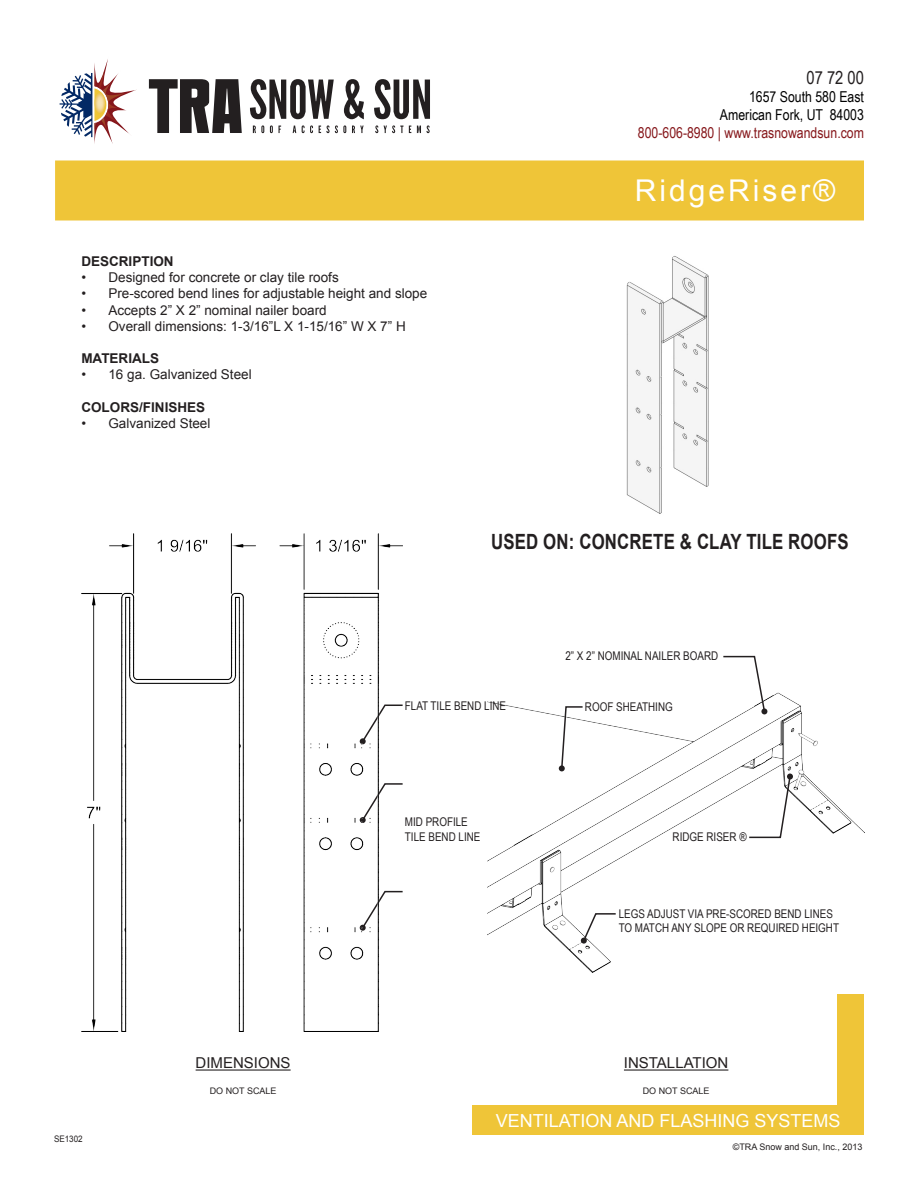
<style>
.page{position:relative;width:918px;height:1188px;background:#fff}
.page>*{position:absolute;margin:0;border:0;box-sizing:border-box;transform-origin:0 0}
.t1{font:30px "Arial";letter-spacing:.1em;color:#fff}
.t2{font:700 21px "Arial";letter-spacing:.01em;color:#231f20;scale:.8 1}
.t3{font:18px "Arial";color:#fff}
.t4{font:18px "Arial Narrow";color:#231f20}
.t5{font:15px "Arial Narrow";color:#000}
.t6{font:15px "Arial Narrow";color:#86171b}
.t7{font:15px "Arial";color:#231f20}
.t8{font:13.5px "Arial";color:#231f20}
.t9{font:700 13.5px "Arial";color:#231f20}
.t10{font:12px/14.4px "Arial Narrow";color:#231f20}
.t11{font:9px "Arial";color:#231f20}
.t12{font:9px "Arial";color:#231f20;scale:.9 1}
</style>
<div class="page">
<div style="left:55px;top:160px;width:809px;height:60px;background:#efc538"></div>
<div style="left:472px;top:1105px;width:392px;height:30px;background:#efc538"></div>
<div style="left:837px;top:994px;width:27px;height:111px;background:#efc538"></div>
<svg style="left:149px;top:79px;width:93px;height:54px"></svg>
<svg style="left:250px;top:79px;width:84px;height:40px"></svg>
<svg style="left:344px;top:79px;width:20px;height:40px"></svg>
<svg style="left:374px;top:79px;width:56px;height:40px"></svg>
<svg style="left:253px;top:125px;width:11px;height:8px"></svg>
<svg style="left:270px;top:125px;width:3px;height:8px"></svg>
<svg style="left:293px;top:126px;width:3px;height:7px"></svg>
<svg style="left:302px;top:125px;width:11px;height:8px"></svg>
<svg style="left:319px;top:125px;width:27px;height:8px"></svg>
<svg style="left:352px;top:126px;width:12px;height:7px"></svg>
<svg style="left:375px;top:125px;width:3px;height:8px"></svg>
<svg style="left:384px;top:125px;width:27px;height:8px"></svg>
<svg style="left:417px;top:126px;width:4px;height:7px"></svg>
<svg style="left:427px;top:125px;width:3px;height:8px"></svg>
<svg style="left:60px;top:59px;width:77px;height:85px"></svg>
<img style="left:94px;top:92px;width:11px;height:21px">
<img style="left:487px;top:692px;width:378px;height:280px">
<svg style="left:722px;top:655px;width:45px;height:59px"></svg>
<svg style="left:559px;top:705px;width:25px;height:66px"></svg>
<svg style="left:748px;top:774px;width:45px;height:65px"></svg>
<svg style="left:581px;top:912px;width:36px;height:32px"></svg>
<img style="left:81px;top:534px;width:321px;height:497px">
<img style="left:626px;top:256px;width:83px;height:258px">
<hr style="left:624px;top:1069px;width:104px;height:2px;background:#231f20">
<hr style="left:196px;top:1069px;width:95px;height:2px;background:#231f20">
<p class="t4" style="left:807px;top:64px;width:59px">07 72 00</p>
<p class="t5" style="left:749px;top:86px;width:116px">1657 South 580 East</p>
<p class="t5" style="left:720px;top:104px;width:146px">American Fork, UT 84003</p>
<p class="t6" style="left:638px;top:122px;width:228px">800-606-8980 | www.trasnowandsun.com</p>
<p class="t9" style="left:81px;top:252px;width:94px">DESCRIPTION</p>
<p class="t8" style="left:81px;top:269px;width:259px">• Designed for concrete or clay tile roofs</p>
<p class="t8" style="left:81px;top:285px;width:347px">• Pre-scored bend lines for adjustable height and slope</p>
<p class="t8" style="left:81px;top:301px;width:247px">• Accepts 2” X 2” nominal nailer board</p>
<p class="t8" style="left:81px;top:317px;width:326px">• Overall dimensions: 1-3/16”L X 1-15/16” W X 7” H</p>
<p class="t9" style="left:81px;top:349px;width:79px">MATERIALS</p>
<p class="t8" style="left:81px;top:366px;width:172px">• 16 ga. Galvanized Steel</p>
<p class="t9" style="left:81px;top:398px;width:125px">COLORS/FINISHES</p>
<p class="t8" style="left:81px;top:414px;width:131px">• Galvanized Steel</p>
<p class="t1" style="left:635px;top:171px;width:202px">RidgeRiser®</p>
<p class="t2" style="left:491px;top:528px;width:449px">USED ON: CONCRETE &amp; CLAY TILE ROOFS</p>
<p class="t10" style="left:565px;top:648px;width:154px">2” X 2” NOMINAL NAILER BOARD</p>
<p class="t12" style="left:54px;top:1132px;width:34px">SE1302</p>
<p class="t7" style="left:196px;top:1053px;width:97px">DIMENSIONS</p>
<p class="t11" style="left:210px;top:1085px;width:68px">DO NOT SCALE</p>
<p class="t10" style="left:405px;top:698px;width:103px">FLAT TILE BEND LINE</p>
<p class="t10" style="left:405px;top:814px;width:64px">MID PROFILE</p>
<p class="t10" style="left:405px;top:829px;width:77px">TILE BEND LINE</p>
<p class="t10" style="left:585px;top:699px;width:89px">ROOF SHEATHING</p>
<p class="t10" style="left:673px;top:829px;width:75px">RIDGE RISER ®</p>
<p class="t10" style="left:619px;top:906px;width:222px">LEGS ADJUST VIA PRE-SCORED BEND LINES<br>TO MATCH ANY SLOPE OR REQUIRED HEIGHT</p>
<p class="t7" style="left:624px;top:1053px;width:106px">INSTALLATION</p>
<p class="t11" style="left:643px;top:1085px;width:68px">DO NOT SCALE</p>
<p class="t3" style="left:496px;top:1108px;width:346px">VENTILATION AND FLASHING SYSTEMS</p>
<p class="t11" style="left:733px;top:1141px;width:131px">©TRA Snow and Sun, Inc., 2013</p>
</div>
